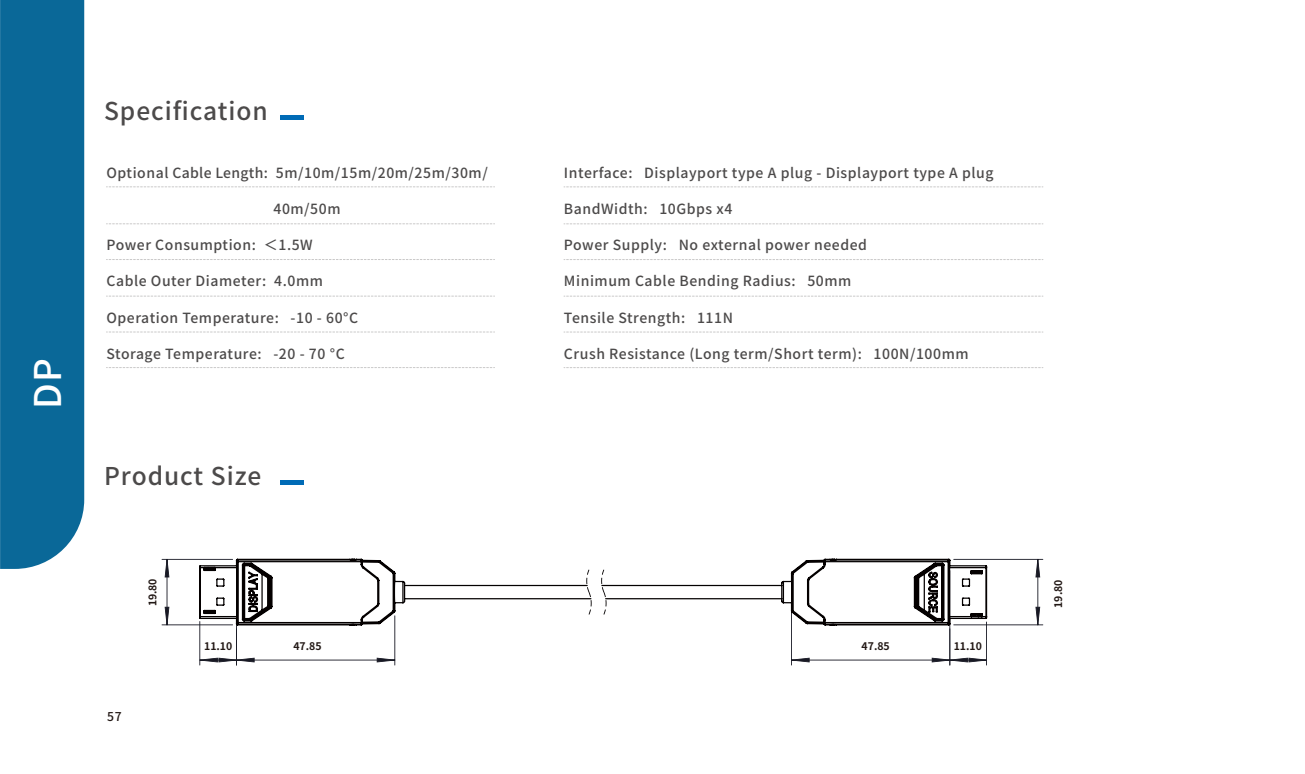
<style>
.page{position:relative;width:1305px;height:774px;background:#fff}
.page>*{position:absolute;margin:0;border:0;box-sizing:border-box;transform-origin:0 0}
.t1{font:500 36.75px "Noto Sans CJ Ksc";color:#fff}
.t2{font:500 24.5px "Noto Sans CJ Ksc";letter-spacing:.04em;color:#4c4a4a}
.t3{font:500 14px "Noto Sans CJ Ksc";letter-spacing:.04em;color:#4c4a4a}
.t4{font:500 12.25px "Noto Sans CJ Ksc";color:#221815}
.t5{font:700 10.5px "Noto Sans CJ Ksc";color:#221815}
</style>
<div class="page">
<div style="left:281px;top:115px;width:23px;height:5px;background:#006bb6"></div>
<hr style="left:281px;top:481px;width:23px;height:4px;background:#006bb6">
<svg style="left:106px;top:186px;width:389px;height:1px"></svg>
<svg style="left:106px;top:223px;width:389px;height:1px"></svg>
<svg style="left:106px;top:259px;width:389px;height:1px"></svg>
<svg style="left:106px;top:296px;width:389px;height:1px"></svg>
<svg style="left:106px;top:332px;width:389px;height:1px"></svg>
<svg style="left:106px;top:367px;width:389px;height:1px"></svg>
<svg style="left:563px;top:186px;width:480px;height:1px"></svg>
<svg style="left:563px;top:223px;width:480px;height:1px"></svg>
<svg style="left:563px;top:259px;width:480px;height:1px"></svg>
<svg style="left:563px;top:296px;width:480px;height:1px"></svg>
<svg style="left:563px;top:332px;width:480px;height:1px"></svg>
<svg style="left:563px;top:367px;width:480px;height:1px"></svg>
<div style="left:0;top:0;width:84px;height:569px;background:#0a6898"></div>
<hr style="left:394px;top:615px;width:1px;height:50px;background:#181924">
<hr style="left:199px;top:621px;width:1px;height:44px;background:#181924">
<hr style="left:236px;top:560px;width:1px;height:105px;background:#181924">
<hr style="left:986px;top:621px;width:1px;height:44px;background:#181924">
<hr style="left:949px;top:570px;width:1px;height:95px;background:#181924">
<hr style="left:162px;top:559px;width:71px;height:1px;background:#181924">
<hr style="left:162px;top:624px;width:71px;height:1px;background:#181924">
<hr style="left:953px;top:559px;width:90px;height:1px;background:#181924">
<hr style="left:953px;top:624px;width:90px;height:1px;background:#181924">
<hr style="left:791px;top:586px;width:1px;height:79px;background:#181924">
<svg style="left:200px;top:658px;width:195px;height:4px"></svg>
<svg style="left:165px;top:559px;width:4px;height:66px"></svg>
<svg style="left:1035px;top:559px;width:5px;height:66px"></svg>
<svg style="left:791px;top:658px;width:195px;height:4px"></svg>
<svg style="left:199px;top:559px;width:788px;height:66px"></svg>
<h1 class="t1" style="left:27px;top:409px;width:52px;rotate:-90deg">DP</h1>
<h2 class="t2" style="left:104px;top:97px;width:165px">Specification</h2>
<p class="t3" style="left:106px;top:164px;width:383px">Optional Cable Length: 5m/10m/15m/20m/25m/30m/</p>
<p class="t3" style="left:273px;top:201px;width:69px">40m/50m</p>
<p class="t3" style="left:106px;top:237px;width:208px">Power Consumption: ＜1.5W</p>
<p class="t3" style="left:106px;top:273px;width:218px">Cable Outer Diameter: 4.0mm</p>
<p class="t3" style="left:106px;top:310px;width:253px">Operation Temperature: -10 - 60°C</p>
<p class="t3" style="left:106px;top:346px;width:240px">Storage Temperature: -20 - 70 °C</p>
<h2 class="t2" style="left:104px;top:462px;width:159px">Product Size</h2>
<p class="t3" style="left:564px;top:164px;width:431px">Interface: Displayport type A plug - Displayport type A plug</p>
<p class="t3" style="left:564px;top:201px;width:170px">BandWidth: 10Gbps x4</p>
<p class="t3" style="left:564px;top:237px;width:304px">Power Supply: No external power needed</p>
<p class="t3" style="left:564px;top:273px;width:289px">Minimum Cable Bending Radius: 50mm</p>
<p class="t3" style="left:564px;top:310px;width:170px">Tensile Strength: 111N</p>
<p class="t3" style="left:564px;top:346px;width:406px">Crush Resistance (Long term/Short term): 100N/100mm</p>
<p class="t4" style="left:107px;top:710px;width:16px">57</p>
<p class="t5" style="left:147px;top:606px;width:30px;rotate:-90deg">19.80</p>
<p class="t5" style="left:1052px;top:608px;width:30px;rotate:-90deg">19.80</p>
<p class="t5" style="left:204px;top:640px;width:30px">11.10</p>
<p class="t5" style="left:954px;top:640px;width:30px">11.10</p>
<p class="t5" style="left:293px;top:640px;width:30px">47.85</p>
<p class="t5" style="left:861px;top:640px;width:30px">47.85</p>
</div>
